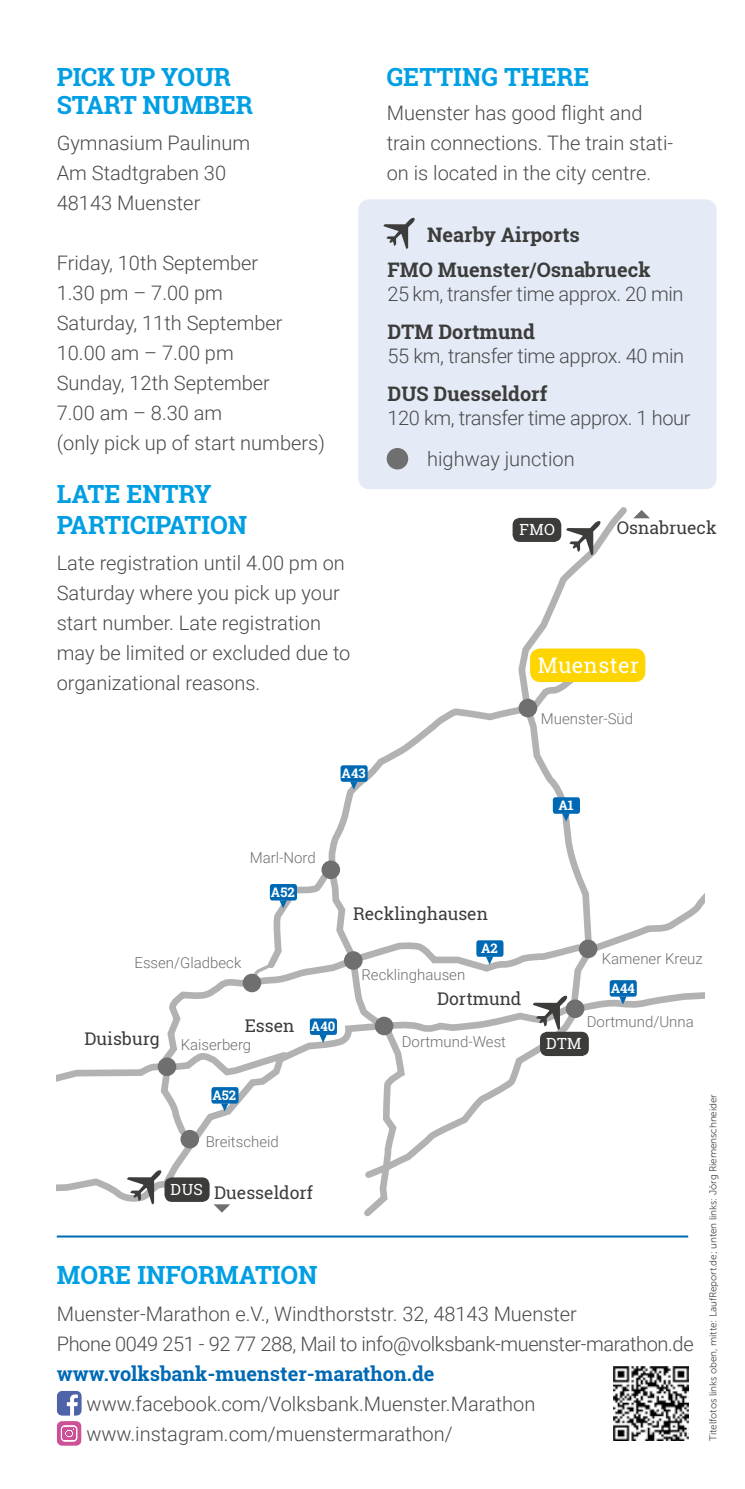
<style>
.page{position:relative;width:745px;height:1489px;background:#fff}
.page>*{position:absolute;margin:0;border:0;box-sizing:border-box;transform-origin:0 0}
.t1{font:700 25px/27.5px "Roboto Slab";color:#009fe3}
.t2{font:21.5px "Roboto Slab";letter-spacing:.025em;color:#fff}
.t3{font:300 20px/30px "Roboto";color:#4a4a49}
.t4{font:300 20px/30px "Roboto";letter-spacing:-.02em;color:#4a4a49}
.t5{font:700 20px/35px "Roboto Slab";color:#3c3c3b}
.t6{font:700 20px "Roboto Slab";color:#0069b4}
.t7{font:17.5px "Roboto Slab";color:#3c3c3b}
.t8{font:15.25px "Roboto Slab";letter-spacing:.025em;color:#fff}
.t9{font:300 15px "Roboto";color:#706f6f}
.t10{font:700 13.25px "Roboto Slab";color:#fff}
.t11{font:10px "Museo Sans 300";letter-spacing:-.01em;color:#4a4a49}
</style>
<div class="page">
<svg style="left:57px;top:1391px;width:25px;height:54px"></svg>
<img style="left:613px;top:1366px;width:74px;height:74px">
<div style="left:358px;top:199px;width:358px;height:290px;background:#dee6f6;border-radius:11px"></div>
<svg style="left:383px;top:217px;width:32px;height:32px"></svg>
<div style="left:386px;top:448px;width:22px;height:21px;background:#706f6f;border-radius:50%"></div>
<svg style="left:57px;top:507px;width:646px;height:731px"></svg>
<svg style="left:565px;top:520px;width:36px;height:35px"></svg>
<svg style="left:532px;top:994px;width:35px;height:36px"></svg>
<svg style="left:127px;top:1169px;width:35px;height:35px"></svg>
<div style="left:552px;top:797px;width:27px;height:16px;background:#0069b4;border-radius:3px"></div>
<svg style="left:562px;top:813px;width:7px;height:8px"></svg>
<div style="left:476px;top:940px;width:27px;height:16px;background:#0069b4;border-radius:3px"></div>
<svg style="left:485px;top:956px;width:8px;height:8px"></svg>
<div style="left:309px;top:1018px;width:28px;height:16px;background:#0069b4;border-radius:3px"></div>
<svg style="left:319px;top:1034px;width:7px;height:8px"></svg>
<div style="left:609px;top:980px;width:27px;height:16px;background:#0069b4;border-radius:3px"></div>
<svg style="left:618px;top:996px;width:8px;height:8px"></svg>
<svg style="left:249px;top:859px;width:89px;height:125px"></svg>
<div style="left:211px;top:1087px;width:27px;height:16px;background:#0069b4;border-radius:3px"></div>
<svg style="left:221px;top:1103px;width:7px;height:8px"></svg>
<div style="left:340px;top:765px;width:27px;height:16px;background:#0069b4;border-radius:3px"></div>
<svg style="left:350px;top:781px;width:7px;height:8px"></svg>
<div style="left:512px;top:518px;width:49px;height:24px;background:#3c3c3b;border-radius:7px"></div>
<div style="left:529px;top:648px;width:116px;height:34px;background:#ffd500;border-radius:10px"></div>
<div style="left:539px;top:1031px;width:49px;height:24px;background:#3c3c3b;border-radius:7px"></div>
<div style="left:164px;top:1177px;width:45px;height:24px;background:#3c3c3b;border-radius:7px"></div>
<div style="left:242px;top:973px;width:19px;height:19px;background:#706f6f;border-radius:50%"></div>
<div style="left:158px;top:1057px;width:18px;height:18px;background:#706f6f;border-radius:50%"></div>
<div style="left:180px;top:1129px;width:19px;height:19px;background:#706f6f;border-radius:50%"></div>
<div style="left:374px;top:1016px;width:19px;height:19px;background:#706f6f;border-radius:50%"></div>
<div style="left:565px;top:999px;width:19px;height:19px;background:#706f6f;border-radius:50%"></div>
<div style="left:578px;top:939px;width:19px;height:19px;background:#706f6f;border-radius:50%"></div>
<div style="left:518px;top:698px;width:19px;height:19px;background:#706f6f;border-radius:50%"></div>
<div style="left:344px;top:951px;width:18px;height:18px;background:#706f6f;border-radius:50%"></div>
<div style="left:321px;top:860px;width:19px;height:19px;background:#706f6f;border-radius:50%"></div>
<svg style="left:633px;top:510px;width:16px;height:8px"></svg>
<svg style="left:213px;top:1204px;width:17px;height:8px"></svg>
<p class="t1" style="left:57px;top:63px;width:197px">PICK UP YOUR<br>START NUMBER</p>
<p class="t3" style="left:57px;top:127px;width:195px">Gymnasium Paulinum<br>Am Stadtgraben 30<br>48143 Muenster</p>
<p class="t3" style="left:57px;top:247px;width:269px">Friday, 10th September<br>1.30 pm – 7.00 pm<br>Saturday, 11th September<br>10.00 am – 7.00 pm<br>Sunday, 12th September<br>7.00 am – 8.30 am<br>(only pick up of start numbers)</p>
<p class="t1" style="left:57px;top:478px;width:192px;line-height:31.2px">LATE ENTRY<br>PARTICIPATION</p>
<p class="t3" style="left:57px;top:547px;width:295px">Late registration until 4.00 pm on<br>Saturday where you pick up your start number. Late registration may be limited or excluded due to organizational reasons.</p>
<p class="t10" style="left:341px;top:764px;width:25px">A43</p>
<p class="t9" style="left:249px;top:847px;width:68px">Marl-Nord</p>
<p class="t10" style="left:271px;top:883px;width:25px">A52</p>
<p class="t1" style="left:386px;top:63px;width:204px">GETTING THERE</p>
<p class="t3" style="left:386px;top:97px;width:288px">Muenster has good flight and train connections. The train stati&shy;on is located in the city centre.</p>
<p class="t5" style="left:387px;top:217px;width:264px;text-indent:40px">Nearby Airports<br>FMO Muenster/Osnabrueck</p>
<p class="t4" style="left:387px;top:278px;width:297px">25 km, transfer time approx. 20 min</p>
<p class="t5" style="left:387px;top:314px;width:149px">DTM Dortmund</p>
<p class="t4" style="left:387px;top:340px;width:298px">55 km, transfer time approx. 40 min</p>
<p class="t5" style="left:387px;top:376px;width:161px">DUS Duesseldorf</p>
<p class="t4" style="left:427px;top:397px;width:265px;line-height:40.5px;text-indent:-40px">120 km, transfer time approx. 1 hour highway junction</p>
<p class="t8" style="left:519px;top:519px;width:37px">FMO</p>
<p class="t7" style="left:616px;top:516px;width:101px">Osnabrueck</p>
<p class="t2" style="left:537px;top:650px;width:103px">Muenster</p>
<p class="t9" style="left:540px;top:708px;width:94px">Muenster-Süd</p>
<p class="t10" style="left:558px;top:795px;width:17px">A1</p>
<p class="t7" style="left:353px;top:901px;width:136px">Recklinghausen</p>
<p class="t9" style="left:134px;top:952px;width:108px">Essen/Gladbeck</p>
<p class="t9" style="left:361px;top:963px;width:105px">Recklinghausen</p>
<p class="t10" style="left:480px;top:939px;width:18px">A2</p>
<p class="t7" style="left:437px;top:986px;width:86px">Dortmund</p>
<p class="t9" style="left:601px;top:947px;width:102px">Kamener Kreuz</p>
<p class="t10" style="left:610px;top:979px;width:26px">A44</p>
<p class="t7" style="left:84px;top:1027px;width:77px">Duisburg</p>
<p class="t7" style="left:244px;top:1013px;width:51px">Essen</p>
<p class="t9" style="left:180px;top:1034px;width:72px">Kaiserberg</p>
<p class="t10" style="left:311px;top:1017px;width:26px">A40</p>
<p class="t9" style="left:401px;top:1031px;width:106px">Dortmund-West</p>
<p class="t9" style="left:586px;top:1010px;width:108px">Dortmund/Unna</p>
<p class="t8" style="left:545px;top:1033px;width:37px">DTM</p>
<p class="t10" style="left:212px;top:1086px;width:25px">A52</p>
<p class="t9" style="left:205px;top:1130px;width:75px">Breitscheid</p>
<p class="t8" style="left:170px;top:1178px;width:34px">DUS</p>
<p class="t7" style="left:214px;top:1180px;width:100px">Duesseldorf</p>
<p class="t1" style="left:57px;top:1261px;width:262px">MORE INFORMATION</p>
<p class="t4" style="left:57px;top:1297px;width:638px">Muenster-Marathon e.V., Windthorststr. 32, 48143 Muenster<br>Phone 0049 251 - 92 77 288, Mail to info@volksbank-muenster-marathon.de</p>
<p class="t6" style="left:57px;top:1359px;width:379px">www.volksbank-muenster-marathon.de</p>
<p class="t3" style="left:86px;top:1387px;width:450px">www.facebook.com/Volksbank.Muenster.Marathon www.instagram.com/muenstermarathon/</p>
<p class="t11" style="left:707px;top:1440px;width:348px;rotate:-90deg">Titelfotos links oben, mitte: LaufReport.de; unten links: Jörg Riemenschneider</p>
</div>
